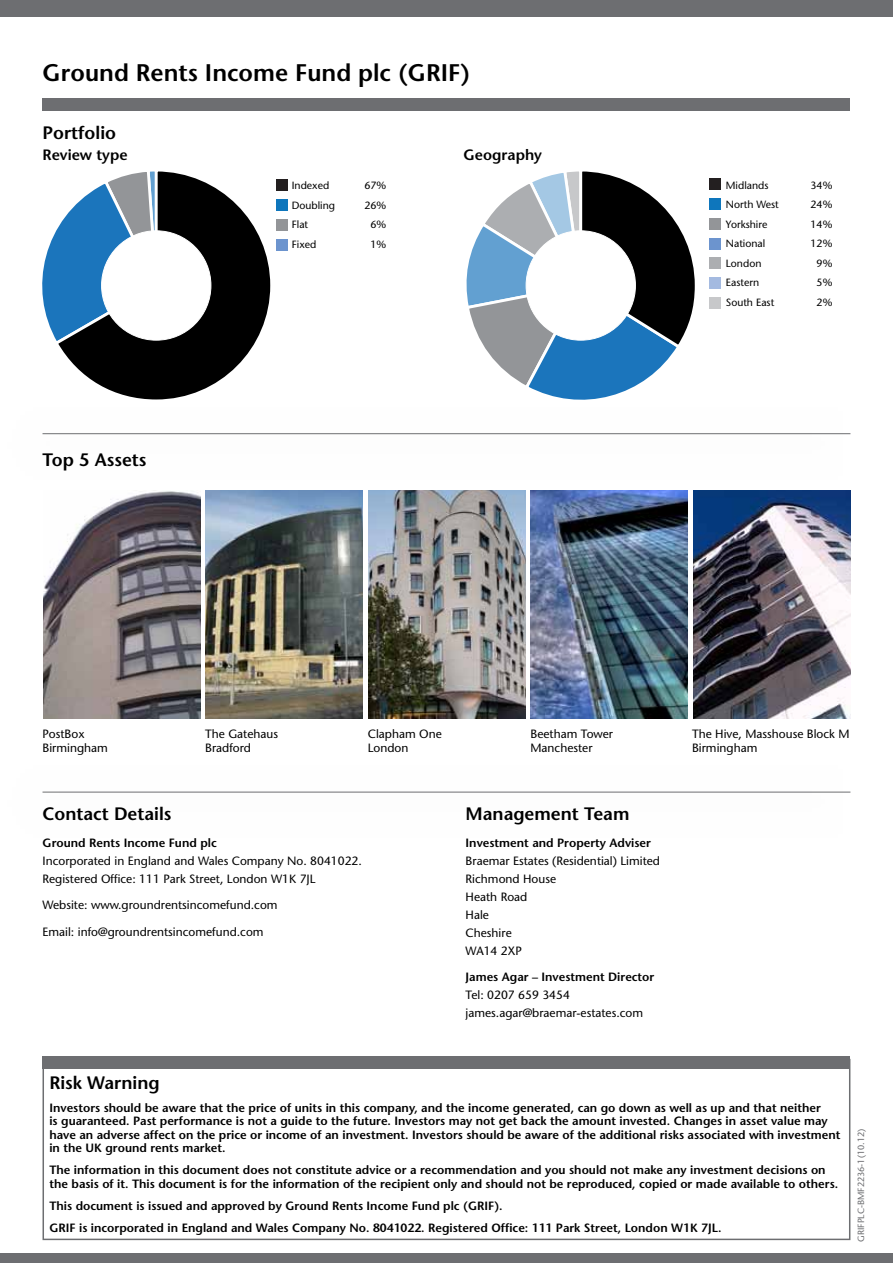
<style>
.page{position:relative;width:893px;height:1263px;background:#fff}
.page>*{position:absolute;margin:0;border:0;box-sizing:border-box;transform-origin:0 0}
.t1{font:600 24px "Stone Sans";color:#000}
.t2{font:600 18px "Stone Sans";color:#000}
.t3{font:600 15px "Stone Sans";color:#000}
.t4{font:600 12px/13.5px "Stone Sans";color:#000}
.t5{font:12px/18px "Stone Sans";color:#000}
.t6{font:10.5px "Stone Sans";color:#000}
.t7{font:9px "Stone Sans";color:#6d6e71}
</style>
<div class="page">
<div style="left:0;top:1253px;width:893px;height:10px;background:#6d6e71"></div>
<div style="left:0;top:0;width:893px;height:16px;background:#6d6e71"></div>
<div style="left:43px;top:99px;width:807px;height:12px;background:#6d6e71"></div>
<div style="left:43px;top:1057px;width:807px;height:12px;background:#6d6e71"></div>
<div style="left:43px;top:1059px;width:807px;height:181px;border:2px solid #6d6e71"></div>
<hr style="left:43px;top:433px;width:807px;height:1px;background:#6d6e71">
<hr style="left:43px;top:792px;width:807px;height:1px;background:#6d6e71">
<svg style="left:42px;top:239px;width:10px;height:92px"></svg>
<svg style="left:52px;top:171px;width:219px;height:229px"></svg>
<div style="left:102px;top:231px;width:109px;height:109px;background:#fff;border-radius:50%"></div>
<svg style="left:466px;top:171px;width:229px;height:229px"></svg>
<div style="left:526px;top:231px;width:109px;height:109px;background:#fff;border-radius:50%"></div>
<div style="left:276px;top:179px;width:12px;height:12px;background:#231f20"></div>
<div style="left:709px;top:179px;width:12px;height:11px;background:#231f20"></div>
<div style="left:709px;top:258px;width:12px;height:11px;background:#acaeb1"></div>
<div style="left:276px;top:199px;width:12px;height:12px;background:#0e76bc"></div>
<div style="left:709px;top:198px;width:12px;height:12px;background:#0e76bc"></div>
<div style="left:709px;top:277px;width:12px;height:12px;background:#a4bae0"></div>
<div style="left:276px;top:219px;width:12px;height:12px;background:#939598"></div>
<div style="left:709px;top:218px;width:12px;height:12px;background:#939598"></div>
<div style="left:709px;top:297px;width:12px;height:12px;background:#c7c8ca"></div>
<div style="left:276px;top:239px;width:12px;height:12px;background:#6c94ce"></div>
<div style="left:709px;top:238px;width:12px;height:12px;background:#6c94ce"></div>
<img style="left:43px;top:490px;width:157px;height:229px">
<img style="left:206px;top:490px;width:157px;height:229px">
<img style="left:368px;top:490px;width:157px;height:229px">
<img style="left:531px;top:490px;width:157px;height:229px">
<img style="left:693px;top:490px;width:157px;height:229px">
<h1 class="t1" style="left:43px;top:58px;width:429px">Ground Rents Income Fund plc (GRIF)</h1>
<h2 class="t2" style="left:43px;top:121px;width:75px">Portfolio</h2>
<p class="t3" style="left:43px;top:146px;width:87px">Review type</p>
<p class="t3" style="left:463px;top:146px;width:80px">Geography</p>
<h2 class="t2" style="left:43px;top:448px;width:106px">Top 5 Assets</h2>
<p class="t6" style="left:292px;top:179px;width:39px">Indexed</p>
<p class="t6" style="left:365px;top:179px;width:23px">67%</p>
<p class="t6" style="left:292px;top:199px;width:45px">Doubling</p>
<p class="t6" style="left:365px;top:199px;width:23px">26%</p>
<p class="t6" style="left:292px;top:218px;width:18px">Flat</p>
<p class="t6" style="left:371px;top:218px;width:17px">6%</p>
<p class="t6" style="left:292px;top:238px;width:26px">Fixed</p>
<p class="t6" style="left:371px;top:238px;width:17px">1%</p>
<p class="t6" style="left:726px;top:178px;width:44px">Midlands</p>
<p class="t6" style="left:811px;top:178px;width:23px">34%</p>
<p class="t6" style="left:726px;top:198px;width:54px">North West</p>
<p class="t6" style="left:811px;top:198px;width:23px">24%</p>
<p class="t6" style="left:726px;top:217px;width:43px">Yorkshire</p>
<p class="t6" style="left:811px;top:217px;width:23px">14%</p>
<p class="t6" style="left:726px;top:237px;width:41px">National</p>
<p class="t6" style="left:811px;top:237px;width:23px">12%</p>
<p class="t6" style="left:726px;top:256px;width:37px">London</p>
<p class="t6" style="left:817px;top:256px;width:17px">9%</p>
<p class="t6" style="left:726px;top:276px;width:35px">Eastern</p>
<p class="t6" style="left:817px;top:276px;width:17px">5%</p>
<p class="t6" style="left:726px;top:295px;width:50px">South East</p>
<p class="t6" style="left:817px;top:295px;width:17px">2%</p>
<p class="t5" style="left:43px;top:726px;width:67px;line-height:14.4px">PostBox<br>Birmingham</p>
<p class="t5" style="left:205px;top:726px;width:74px;line-height:14.4px">The Gatehaus<br>Bradford</p>
<p class="t5" style="left:368px;top:726px;width:76px;line-height:14.4px">Clapham One<br>London</p>
<p class="t5" style="left:530px;top:726px;width:84px;line-height:14.4px">Beetham Tower<br>Manchester</p>
<p class="t5" style="left:692px;top:726px;width:159px;line-height:14.4px">The Hive, Masshouse Block M<br>Birmingham</p>
<h2 class="t2" style="left:43px;top:803px;width:130px">Contact Details</h2>
<p class="t4" style="left:43px;top:835px;width:176px">Ground Rents Income Fund plc</p>
<p class="t5" style="left:43px;top:851px;width:321px">Incorporated in England and Wales Company No. 8041022.<br>Registered Office: 111 Park Street, London W1K 7JL</p>
<p class="t5" style="left:43px;top:896px;width:237px">Website: www.groundrentsincomefund.com</p>
<p class="t5" style="left:43px;top:922px;width:223px">Email: info@groundrentsincomefund.com</p>
<h2 class="t2" style="left:466px;top:803px;width:165px">Management Team</h2>
<p class="t4" style="left:466px;top:835px;width:187px">Investment and Property Adviser</p>
<p class="t5" style="left:466px;top:851px;width:196px">Braemar Estates (Residential) Limited<br>Richmond House<br>Heath Road<br>Hale<br>Cheshire<br>WA14 2XP</p>
<p class="t4" style="left:466px;top:970px;width:190px">James Agar – Investment Director</p>
<p class="t5" style="left:466px;top:986px;width:179px">Tel: 0207 659 3454 james.agar@braemar-estates.com</p>
<h2 class="t2" style="left:49px;top:1072px;width:112px">Risk Warning</h2>
<p class="t4" style="left:49px;top:1100px;width:793px">Investors should be aware that the price of units in this company, and the income generated, can go down as well as up and that neither<br>is guaranteed. Past performance is not a guide to the future. Investors may not get back the amount invested. Changes in asset value may have an adverse affect on the price or income of an investment. Investors should be aware of the additional risks associated with investment in the UK ground rents market.</p>
<p class="t4" style="left:49px;top:1163px;width:790px">The information in this document does not constitute advice or a recommendation and you should not make any investment decisions on the basis of it. This document is for the information of the recipient only and should not be reproduced, copied or made available to others.</p>
<p class="t4" style="left:49px;top:1194px;width:674px;line-height:22px">This document is issued and approved by Ground Rents Income Fund plc (GRIF).<br>GRIF is incorporated in England and Wales Company No. 8041022. Registered Office: 111 Park Street, London W1K 7JL.</p>
<p class="t7" style="left:855px;top:1242px;width:114px;rotate:-90deg">GRIFPLC-BMF2236-1(10.12)</p>
</div>
